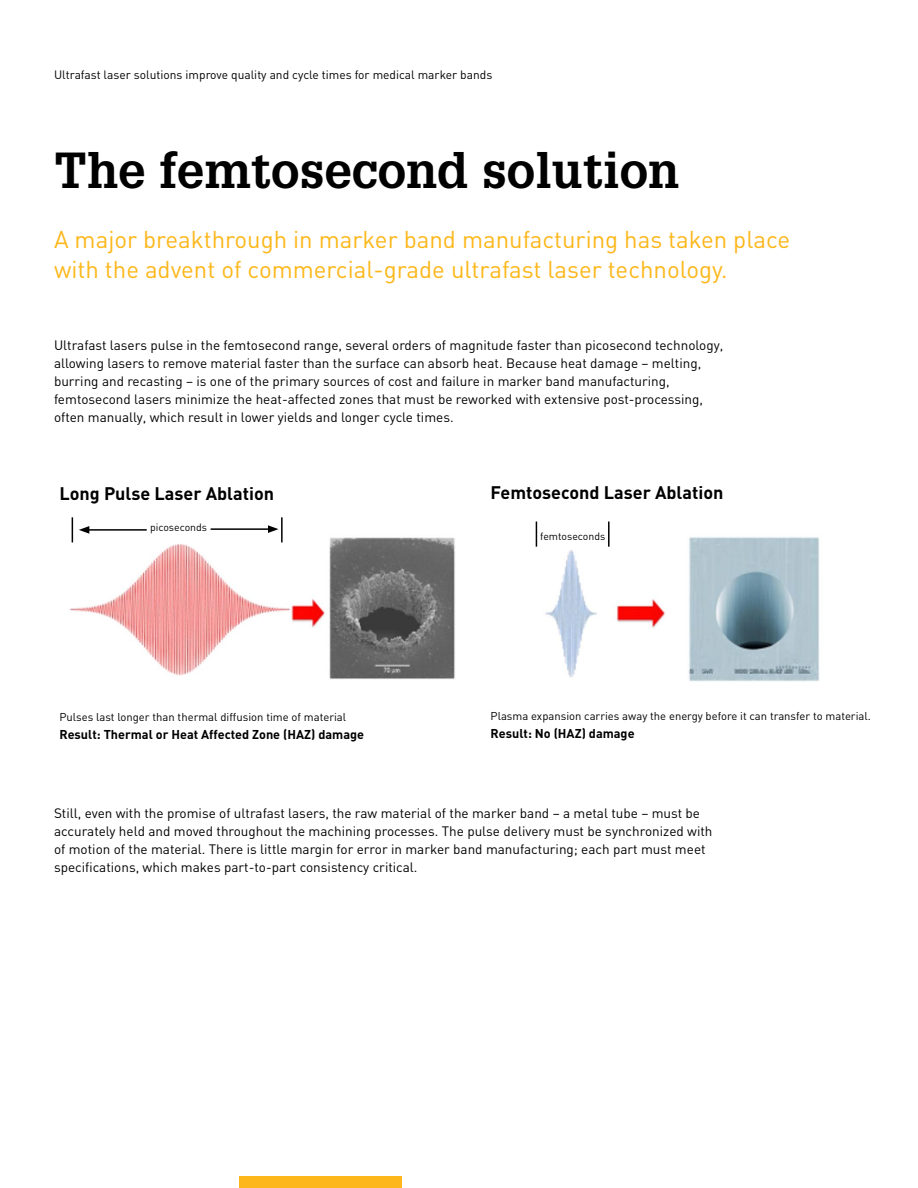
<style>
.page{position:relative;width:918px;height:1188px;background:#fff}
.page>*{position:absolute;margin:0;border:0;box-sizing:border-box;transform-origin:0 0}
.t1{font:700 49.5px "Glypha LT Pro";color:#000}
.t2{font:24px/30px "DIN";color:#fdb71a}
.t3{font:700 18px "DIN";color:#000}
.t4{font:13.5px/18px "DIN";color:#000}
.t5{font:700 12.75px "DIN";color:#000}
.t6{font:12px "DIN";color:#000}
.t7{font:11.25px "DIN";color:#000}
.t8{font:10.5px "DIN";color:#000}
</style>
<div class="page">
<img style="left:69px;top:534px;width:751px;height:148px">
<svg style="left:72px;top:517px;width:1px;height:25px"></svg>
<hr style="left:281px;top:517px;width:2px;height:25px;background:#000">
<svg style="left:536px;top:522px;width:1px;height:25px"></svg>
<hr style="left:608px;top:522px;width:2px;height:25px;background:#000">
<hr style="left:87px;top:529px;width:60px;height:2px;background:#000">
<svg style="left:79px;top:526px;width:10px;height:8px"></svg>
<hr style="left:211px;top:528px;width:59px;height:2px;background:#000">
<svg style="left:268px;top:525px;width:11px;height:8px"></svg>
<div style="left:239px;top:1176px;width:163px;height:12px;background:#fdb71a"></div>
<p class="t6" style="left:54px;top:68px;width:440px">Ultrafast laser solutions improve quality and cycle times for medical marker bands</p>
<h1 class="t1" style="left:54px;top:140px;width:627px">The femtosecond solution</h1>
<h2 class="t2" style="left:54px;top:224px;width:738px">A major breakthrough in marker band manufacturing has taken place with the advent of commercial-grade ultrafast laser technology.</h2>
<p class="t4" style="left:54px;top:336px;width:671px">Ultrafast lasers pulse in the femtosecond range, several orders of magnitude faster than picosecond technology, allowing lasers to remove material faster than the surface can absorb heat. Because heat damage – melting, burring and recasting – is one of the primary sources of cost and failure in marker band manufacturing, femtosecond lasers minimize the heat-affected zones that must be reworked with extensive post-processing, often manually, which result in lower yields and longer cycle times.</p>
<h3 class="t3" style="left:59px;top:482px;width:216px">Long Pulse Laser Ablation</h3>
<p class="t8" style="left:150px;top:521px;width:59px">picoseconds</p>
<p class="t7" style="left:59px;top:710px;width:288px">Pulses last longer than thermal diffusion time of material</p>
<p class="t5" style="left:59px;top:727px;width:306px">Result: Thermal or Heat Affected Zone (HAZ) damage</p>
<h3 class="t3" style="left:491px;top:481px;width:234px">Femtosecond Laser Ablation</h3>
<p class="t8" style="left:540px;top:529px;width:67px">femtoseconds</p>
<p class="t7" style="left:491px;top:709px;width:382px">Plasma expansion carries away the energy before it can transfer to material.</p>
<p class="t5" style="left:491px;top:725px;width:146px">Result: No (HAZ) damage</p>
<p class="t4" style="left:54px;top:804px;width:660px">Still, even with the promise of ultrafast lasers, the raw material of the marker band – a metal tube – must be accurately held and moved throughout the machining processes. The pulse delivery must be synchronized with of motion of the material. There is little margin for error in marker band manufacturing; each part must meet specifications, which makes part-to-part consistency critical.</p>
</div>
